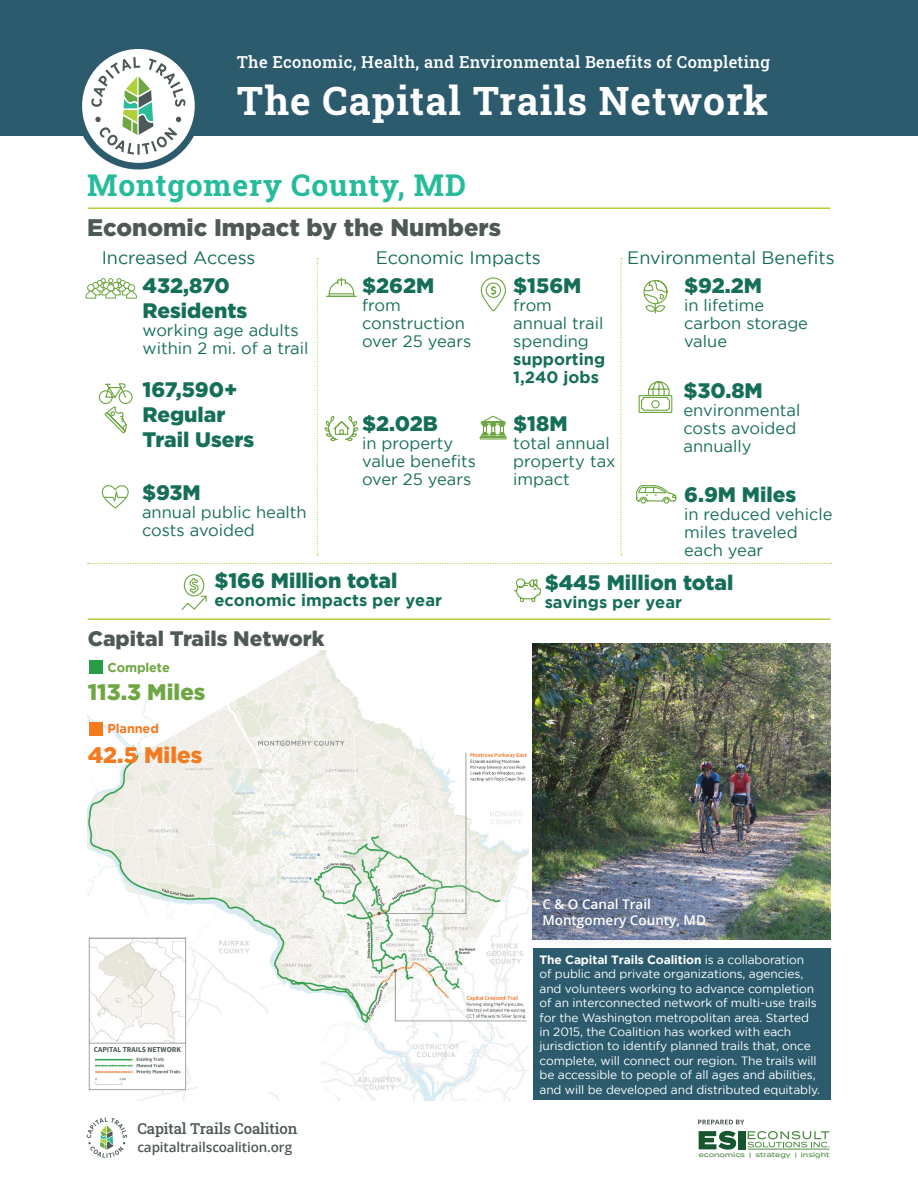
<style>
.page{position:relative;width:918px;height:1188px;background:#fff}
.page>*{position:absolute;margin:0;border:0;box-sizing:border-box;transform-origin:0 0}
.t1{font:700 39px "Roboto Slab";letter-spacing:.03em;color:#fff}
.t2{font:700 30px "Roboto Slab";letter-spacing:.03em;color:#26bb9b}
.t3{font:900 24px "Gotham";color:#4e5957}
.t4{font:900 22.5px "Gotham";color:#6ea642}
.t5{font:900 22.5px "Gotham";color:#f47a20}
.t6{font:900 21px/25.2px "Gotham";color:#156e57}
.t7{font:900 21px "Gotham";color:#4e5957}
.t8{font:18px "Gotham";color:#156e57}
.t9{font:16.5px/18px "Gotham";color:#156e57}
.t10{font:500 16.5px "Roboto Slab";letter-spacing:.02em;color:#fff}
.t11{font:700 16.5px/18px "Gotham";color:#156e57}
.t12{font:500 15px "Roboto Slab";letter-spacing:-.01em;color:#4e5957}
.t13{font:600 13.5px "Open Sans";color:#fff}
.t14{font:600 13.5px "Open Sans";letter-spacing:-.01em;color:#4e5957}
.t15{font:700 12.75px "Gotham";letter-spacing:-.01em;color:#6ea642}
.t16{font:700 12.75px "Gotham";letter-spacing:-.01em;color:#f47a20}
.t17{font:12px/14.4px "Gotham";letter-spacing:-.01em;color:#fff}
.t18{font:700 7.5px "Source Sans Pro";color:#4e5957}
.t19{font:500 6.45px "Termina";color:#4a8b3f;scale:1.06 1}
.s1{font-weight:700}
</style>
<div class="page">
<img style="left:88px;top:650px;width:440px;height:450px">
<div style="left:0;top:0;width:918px;height:135px;background:#2c5b6e"></div>
<svg style="left:79px;top:46px;width:119px;height:120px;fill:#fff"></svg>
<svg style="left:91px;top:57px;width:95px;height:98px"></svg>
<div style="left:75px;top:42px;width:126px;height:128px;border:7px solid #2c5b6e;border-radius:50%"></div>
<hr style="left:88px;top:207px;width:742px;height:2px;background:#aed039">
<svg style="left:480px;top:277px;width:26px;height:35px"></svg>
<div style="left:486px;top:283px;width:15px;height:15px;border:1px solid #6ea642;border-radius:50%"></div>
<svg style="left:317px;top:258px;width:1px;height:298px"></svg>
<svg style="left:620px;top:258px;width:2px;height:298px"></svg>
<svg style="left:102px;top:485px;width:26px;height:24px"></svg>
<svg style="left:98px;top:383px;width:35px;height:51px"></svg>
<svg style="left:85px;top:278px;width:52px;height:21px"></svg>
<div style="left:107px;top:284px;width:7px;height:7px;border:1px solid #6ea642;border-radius:50%"></div>
<svg style="left:326px;top:277px;width:31px;height:20px"></svg>
<svg style="left:324px;top:415px;width:35px;height:27px"></svg>
<svg style="left:643px;top:279px;width:25px;height:35px"></svg>
<svg style="left:636px;top:485px;width:41px;height:19px"></svg>
<svg style="left:638px;top:381px;width:35px;height:32px"></svg>
<div style="left:533px;top:948px;width:297px;height:152px;background:#2c5b6e"></div>
<svg style="left:479px;top:415px;width:28px;height:25px"></svg>
<div style="left:89px;top:660px;width:14px;height:14px;background:#299d46"></div>
<div style="left:89px;top:722px;width:14px;height:13px;background:#f47a20"></div>
<hr style="left:88px;top:618px;width:742px;height:2px;background:#aed039">
<div style="left:184px;top:574px;width:20px;height:23px;border:1px solid #6ea642;border-radius:50%"></div>
<svg style="left:181px;top:577px;width:26px;height:33px"></svg>
<svg style="left:514px;top:578px;width:27px;height:25px"></svg>
<svg style="left:88px;top:563px;width:743px;height:1px"></svg>
<img style="left:533px;top:644px;width:297px;height:296px">
<div style="left:524px;top:882px;width:205px;height:71px;background:#231f20;opacity:.75"></div>
<div style="left:94px;top:1047px;width:87px;height:5px;background:#fff"></div>
<svg style="left:87px;top:1117px;width:40px;height:41px"></svg>
<svg style="left:699px;top:1131px;width:37px;height:19px"></svg>
<div style="left:738px;top:1131px;width:8px;height:18px;background:#185630"></div>
<hr style="left:748px;top:1149px;width:81px;height:1px;background:#4a8b3f">
<svg style="left:748px;top:1131px;width:81px;height:16px"></svg>
<svg style="left:698px;top:1120px;width:46px;height:4px"></svg>
<p class="t10" style="left:237px;top:51px;width:535px">The Economic, Health, and Environmental Benefits of Completing</p>
<p class="t1" style="left:237px;top:74px;width:533px">The Capital Trails Network</p>
<p class="t2" style="left:87px;top:165px;width:380px">Montgomery County, MD</p>
<p class="t3" style="left:87px;top:214px;width:415px">Economic Impact by the Numbers</p>
<p class="t8" style="left:102px;top:248px;width:155px">Increased Access</p>
<p class="t8" style="left:376px;top:248px;width:167px">Economic Impacts</p>
<p class="t6" style="left:362px;top:272px;width:74px">$262M</p>
<p class="t9" style="left:362px;top:296px;width:111px">from construction over 25 years</p>
<p class="t6" style="left:513px;top:272px;width:70px">$156M</p>
<p class="t9" style="left:513px;top:296px;width:40px">from</p>
<p class="t9" style="left:513px;top:314px;width:92px">annual trail spending</p>
<p class="t11" style="left:513px;top:350px;width:93px">supporting<br>1,240 jobs</p>
<p class="t6" style="left:143px;top:272px;width:106px">432,870<br>Residents</p>
<p class="t9" style="left:143px;top:321px;width:168px">working age adults within 2 mi. of a trail</p>
<p class="t6" style="left:143px;top:376px;width:113px">167,590+<br>Regular<br>Trail Users</p>
<p class="t6" style="left:362px;top:410px;width:77px">$2.02B</p>
<p class="t9" style="left:362px;top:434px;width:115px">in property value benefits over 25 years</p>
<p class="t6" style="left:513px;top:410px;width:56px">$18M</p>
<p class="t9" style="left:513px;top:434px;width:104px">total annual property tax impact</p>
<p class="t6" style="left:142px;top:480px;width:60px">$93M</p>
<p class="t9" style="left:142px;top:503px;width:166px">annual public health costs avoided</p>
<p class="t8" style="left:627px;top:248px;width:209px">Environmental Benefits</p>
<p class="t6" style="left:684px;top:272px;width:80px">$92.2M</p>
<p class="t9" style="left:684px;top:296px;width:126px">in lifetime carbon storage value</p>
<p class="t6" style="left:683px;top:377px;width:81px">$30.8M</p>
<p class="t9" style="left:683px;top:401px;width:118px">environmental costs avoided annually</p>
<p class="t6" style="left:684px;top:481px;width:114px">6.9M Miles</p>
<p class="t9" style="left:684px;top:505px;width:150px">in reduced vehicle miles traveled each year</p>
<p class="t6" style="left:214px;top:568px;width:185px">$166 Million total</p>
<p class="t11" style="left:214px;top:591px;width:229px">economic impacts per year</p>
<p class="t7" style="left:88px;top:627px;width:238px">Capital Trails Network</p>
<p class="t15" style="left:107px;top:660px;width:64px">Complete</p>
<p class="t4" style="left:88px;top:679px;width:119px">113.3 Miles</p>
<p class="t16" style="left:107px;top:721px;width:53px">Planned</p>
<p class="t5" style="left:88px;top:742px;width:116px">42.5 Miles</p>
<p class="t18" style="left:94px;top:1045px;width:89px">CAPITAL TRAILS NETWORK</p>
<p class="t12" style="left:137px;top:1118px;width:162px">Capital Trails Coalition</p>
<p class="t14" style="left:137px;top:1138px;width:156px">capitaltrailscoalition.org</p>
<p class="t6" style="left:545px;top:570px;width:190px">$445 Million total</p>
<p class="t11" style="left:545px;top:593px;width:139px">savings per year</p>
<p class="t13" style="left:542px;top:895px;width:110px">C &amp; O Canal Trail</p>
<p class="t13" style="left:542px;top:911px;width:165px">Montgomery County, MD</p>
<p class="t17" style="left:540px;top:952px;width:282px"><span class="s1">The Capital Trails Coalition</span> is a collaboration<br>of public and private organizations, agencies, and volunteers working to advance completion of an interconnected network of multi-use trails for the Washington metropolitan area. Started in 2015, the Coalition has worked with each jurisdiction to identify planned trails that, once complete, will connect our region. The trails will be accessible to people of all ages and abilities, and will be developed and distributed equitably.</p>
<p class="t19" style="left:699px;top:1150px;width:125px">economics | strategy | insight</p>
</div>
